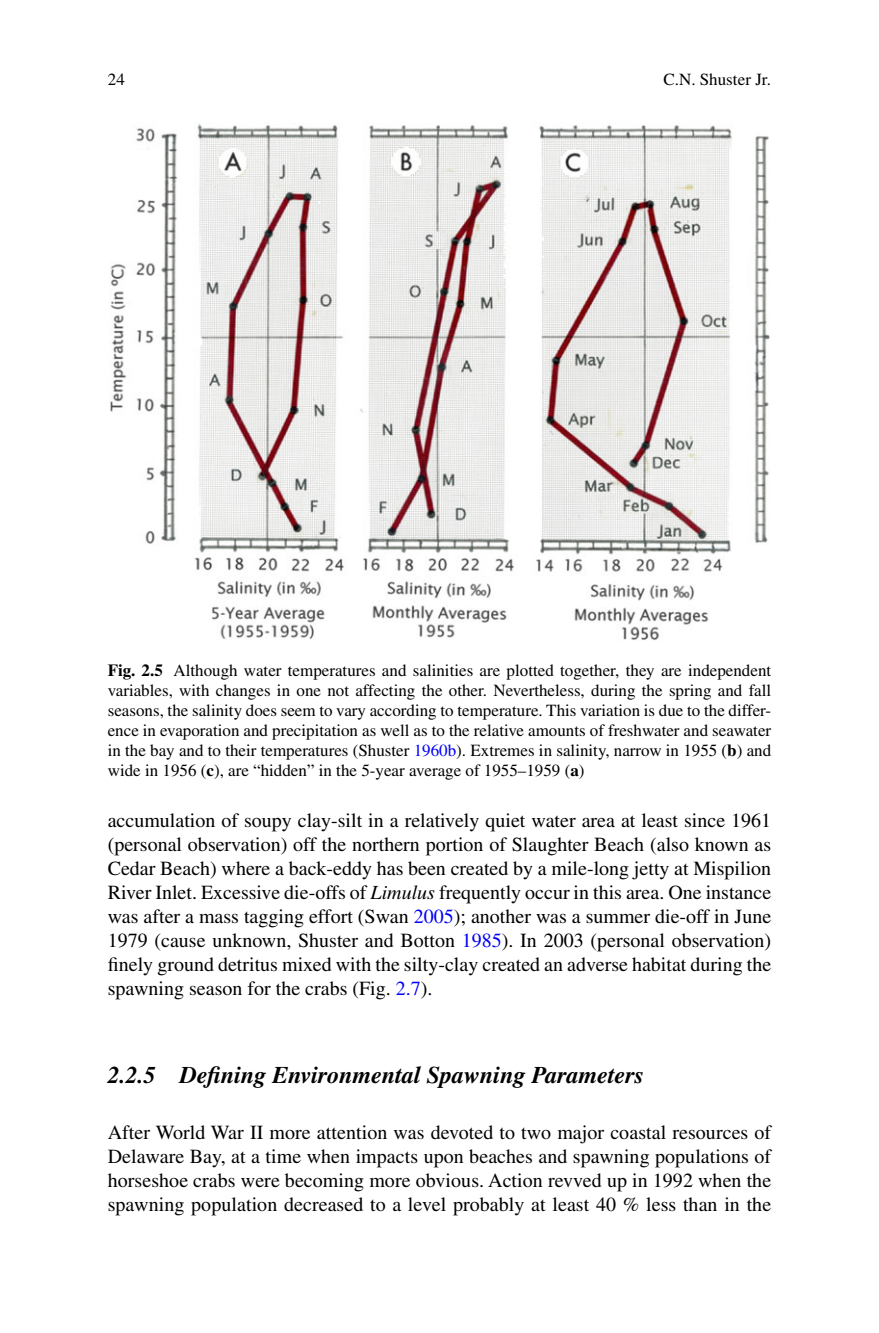
<style>
.page{position:relative;width:879px;height:1333px;background:#fff}
.page>*{position:absolute;margin:0;border:0;box-sizing:border-box;transform-origin:0 0}
.t1{font:italic 700 24px "Qbnbpd Tqnsfy Times";color:#000}
.t2{font:20px/24px "Qxscrp Nxsfll Times";color:#000;text-align:justify}
.t3{font:17px/20px "Qxscrp Nxsfll Times";color:#000;text-align:justify}
.s1{font-family:"Mrvfvg Ywqrdq Times";font-weight:700}
.s2{color:#0000fa}
.s3{font-family:"Tbhwpy Ykpgsw Times";font-style:italic}
</style>
<div class="page">
<img style="left:110px;top:123px;width:659px;height:517px">
<p class="t3" style="left:108px;top:71px;width:19px">24</p>
<p class="t3" style="left:663px;top:71px;width:109px">C.N. Shuster Jr.</p>
<p class="t3" style="left:108px;top:661px;width:665px"><span class="s1">Fig. 2.5</span> Although water temperatures and salinities are plotted together, they are independent variables, with changes in one not affecting the other. Nevertheless, during the spring and fall seasons, the salinity does seem to vary according to temperature. This variation is due to the differ&shy;ence in evaporation and precipitation as well as to the relative amounts of freshwater and seawater in the bay and to their temperatures (Shuster <span class="s2">1960b</span> ). Extremes in salinity, narrow in 1955 ( <span class="s1">b</span> ) and wide in 1956 ( <span class="s1">c</span> ), are “hidden” in the 5-year average of 1955–1959 ( <span class="s1">a</span> )</p>
<p class="t2" style="left:108px;top:810px;width:665px">accumulation of soupy clay-silt in a relatively quiet water area at least since 1961 (personal observation) off the northern portion of Slaughter Beach (also known as Cedar Beach) where a back-eddy has been created by a mile-long jetty at Mispilion River Inlet. Excessive die-offs of <span class="s3">Limulus</span> frequently occur in this area. One instance was after a mass tagging effort (Swan <span class="s2">2005</span> ); another was a summer die-off in June 1979 (cause unknown, Shuster and Botton <span class="s2">1985</span> ). In 2003 (personal observation) finely ground detritus mixed with the silty-clay created an adverse habitat during the spawning season for the crabs (Fig. <span class="s2">2.7</span> ).</p>
<p class="t1" style="left:108px;top:1066px;width:538px">2.2.5 Defining Environmental Spawning Parameters</p>
<p class="t2" style="left:108px;top:1122px;width:665px">After World War II more attention was devoted to two major coastal resources of Delaware Bay, at a time when impacts upon beaches and spawning populations of horseshoe crabs were becoming more obvious. Action revved up in 1992 when the spawning population decreased to a level probably at least 40 % less than in the</p>
</div>
